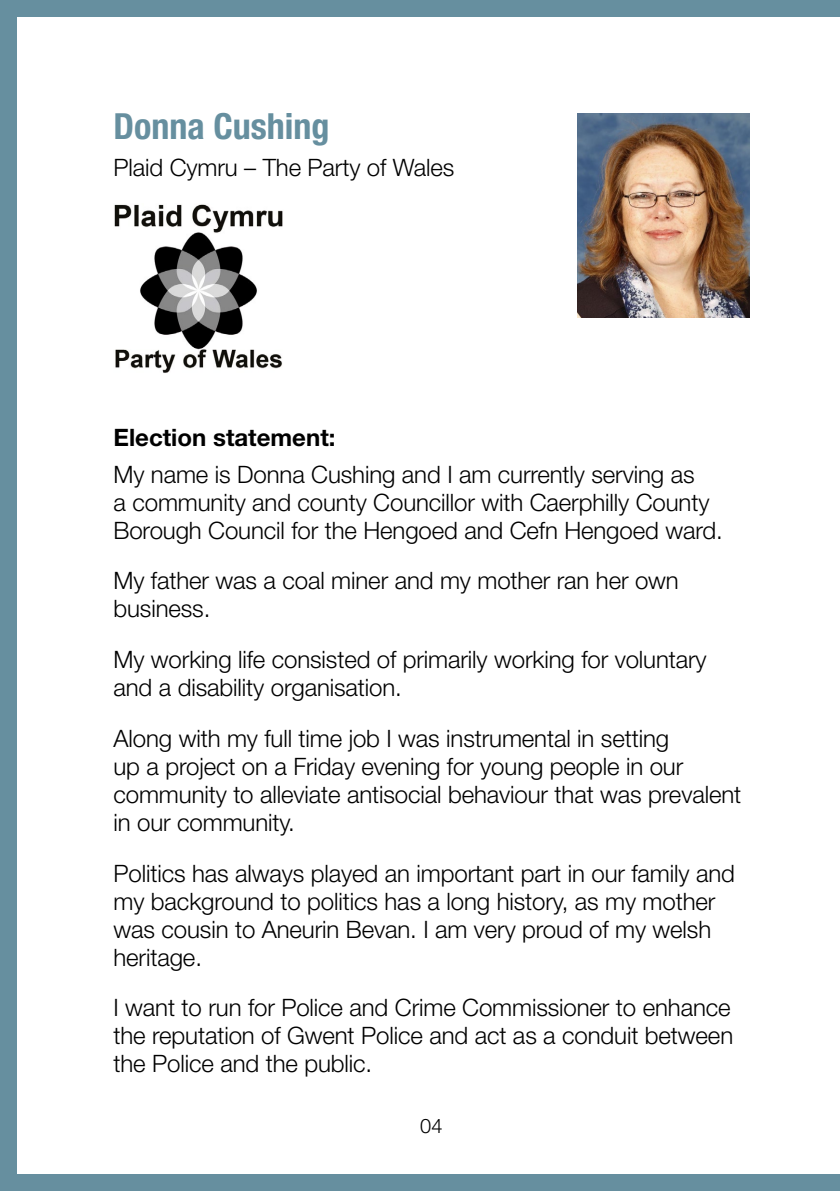
<style>
.page{position:relative;width:840px;height:1191px;background:#fff}
.page>*{position:absolute;margin:0;border:0;box-sizing:border-box;transform-origin:0 0}
.Candidate_Name{font:700 condensed 36px "Helvetica Neue LT Std";color:#668f9f}
.Statement_text{font:300 24px/28px "Helvetica Neue LT Std";letter-spacing:-.005em;color:#000}
.Candidate_Party{font:300 24px "Helvetica Neue LT Std";letter-spacing:-.005em;color:#000}
.Heading_2{font:700 24px "Helvetica Neue LT Std";color:#000}
.t1{font:300 20px "Helvetica Neue LT Std";color:#000}
</style>
<div class="page">
<div style="left:0;top:0;width:839px;height:17px;background:#668f9f"></div>
<div style="left:0;top:1174px;width:839px;height:17px;background:#668f9f"></div>
<div style="left:0;top:0;width:17px;height:1191px;background:#668f9f"></div>
<img style="left:577px;top:113px;width:171px;height:204px">
<img style="left:114px;top:204px;width:169px;height:169px">
<h2 class="Candidate_Name" style="left:113px;top:104px;width:217px">Donna Cushing</h2>
<p class="Candidate_Party" style="left:113px;top:152px;width:342px">Plaid Cymru – The Party of Wales</p>
<h3 class="Heading_2" style="left:113px;top:423px;width:223px">Election statement:</h3>
<p class="Statement_text" style="left:113px;top:459px;width:610px">My name is Donna Cushing and I am currently serving as<br>a community and county Councillor with Caerphilly County<br>Borough Council for the Hengoed and Cefn Hengoed ward.</p>
<p class="Statement_text" style="left:113px;top:566px;width:566px">My father was a coal miner and my mother ran her own business.</p>
<p class="Statement_text" style="left:113px;top:645px;width:594px">My working life consisted of primarily working for voluntary and a disability organisation.</p>
<p class="Statement_text" style="left:113px;top:724px;width:629px">Along with my full time job I was instrumental in setting<br>up a project on a Friday evening for young people in our community to alleviate antisocial behaviour that was prevalent in our community.</p>
<p class="Statement_text" style="left:113px;top:858px;width:622px">Politics has always played an important part in our family and my background to politics has a long history, as my mother was cousin to Aneurin Bevan. I am very proud of my welsh heritage.</p>
<p class="Statement_text" style="left:113px;top:993px;width:621px;text-align:justify">I want to run for Police and Crime Commissioner to enhance the reputation of Gwent Police and act as a conduit between the Police and the public.</p>
<p class="t1" style="left:420px;top:1113px;width:24px">04</p>
</div>
